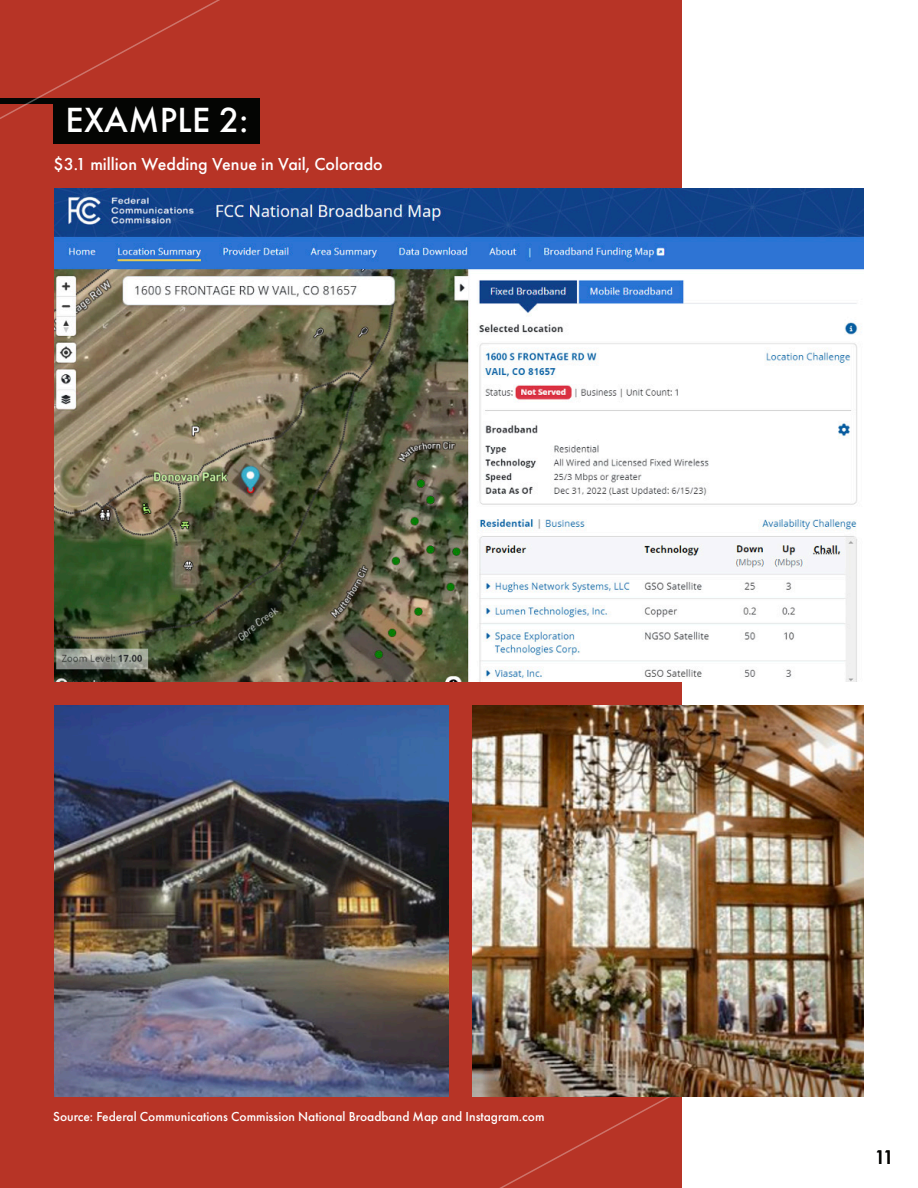
<style>
.page{position:relative;width:918px;height:1188px;background:#fff}
.page>*{position:absolute;margin:0;border:0;box-sizing:border-box;transform-origin:0 0}
.t1{font:500 36.3px "Futura PT";letter-spacing:.01em;color:#fff}
.t2{font:500 18px "Futura PT";color:#fff}
.t3{font:500 18px "Futura";color:#231f20}
.t4{font:500 13.5px "Futura PT";color:#fff}
</style>
<div class="page">
<div style="left:0;top:0;width:681px;height:1188px;background:#b73426"></div>
<svg style="left:0;top:0;width:311px;height:189px"></svg>
<svg style="left:500px;top:1097px;width:182px;height:91px"></svg>
<img style="left:54px;top:189px;width:810px;height:908px">
<div style="left:657px;top:683px;width:261px;height:22px;background:#fff"></div>
<div style="left:36px;top:683px;width:645px;height:22px;background:#b73426"></div>
<div style="left:449px;top:701px;width:23px;height:404px;background:#b73426"></div>
<p class="t1" style="left:66px;top:99px;width:184px">EXAMPLE 2:</p>
<p class="t2" style="left:54px;top:153px;width:331px">$3.1 million Wedding Venue in Vail, Colorado</p>
<p class="t4" style="left:53px;top:1109px;width:493px">Source: Federal Communications Commission National Broadband Map and Instagram.com</p>
<h2 class="t3" style="left:874px;top:1145px;width:21px">11</h2>
</div>
